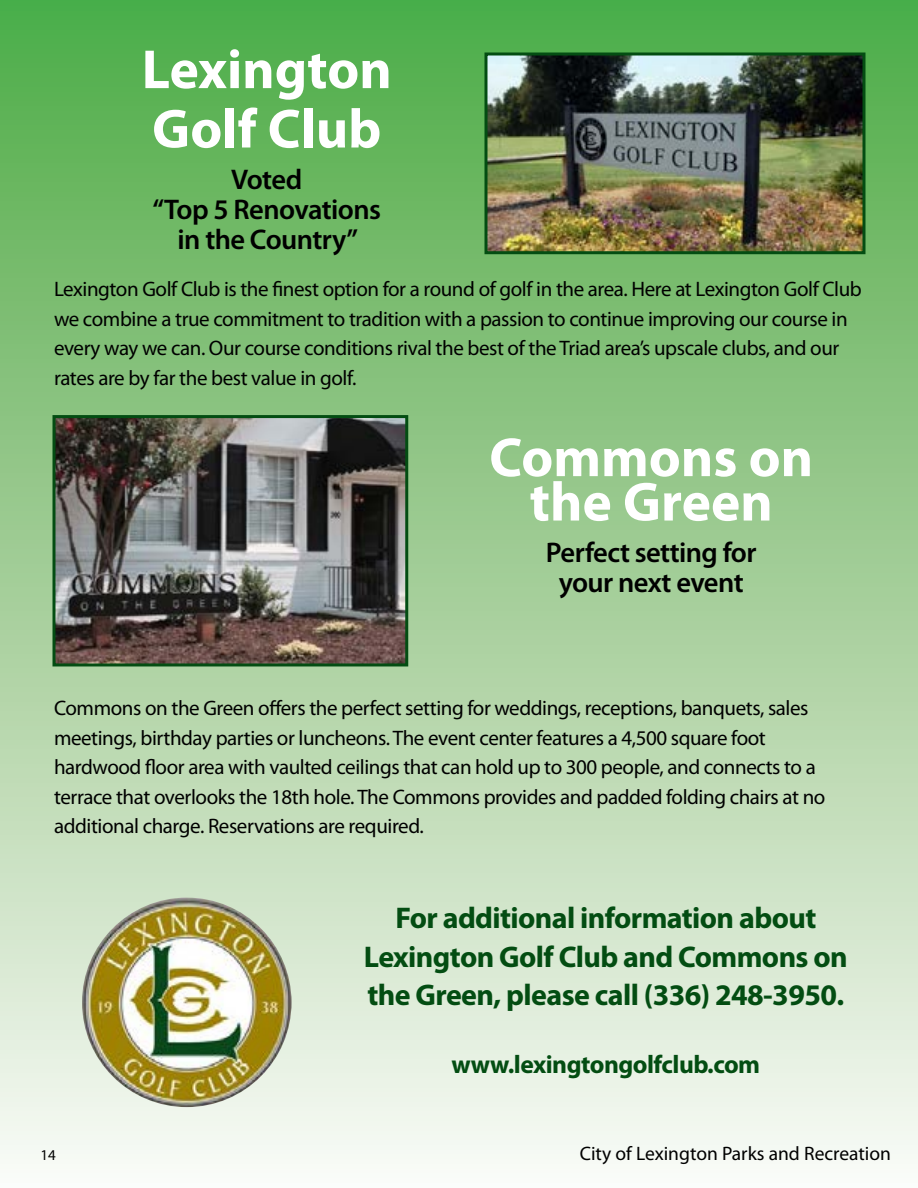
<style>
.page{position:relative;width:918px;height:1188px;background:#fff}
.page>*{position:absolute;margin:0;border:0;box-sizing:border-box;transform-origin:0 0}
.t1{font:700 55.5px/59.4px "Myriad Pro";color:#fff}
.t2{font:700 30px/38.4px "Myriad Pro";letter-spacing:-.02em;color:#034d12;text-align:center}
.t3{font:600 28.5px/30px "Myriad Pro";letter-spacing:-.02em;color:#000;text-align:center}
.t4{font:700 25.5px "Myriad Pro";letter-spacing:-.02em;color:#034d12}
.t5{font:21px/29.4px "Myriad Pro";letter-spacing:-.02em;color:#000}
.t6{font:19.5px "Myriad Pro";color:#000}
.t7{font:15px "Myriad Pro";color:#000}
</style>
<div class="page">
<div style="left:0;top:0;width:918px;height:1188px;background:linear-gradient(to bottom,#4ea944,#fbf8f4)"></div>
<img style="left:488px;top:56px;width:374px;height:194px">
<div style="left:484px;top:52px;width:382px;height:202px;border:3px solid #034d12"></div>
<img style="left:56px;top:419px;width:348px;height:243px">
<div style="left:52px;top:415px;width:356px;height:251px;border:3px solid #034d12"></div>
<img style="left:82px;top:898px;width:210px;height:209px;border-radius:105px">
<h1 class="t1" style="left:142px;top:38px;width:252px">Lexington<br>Golf Club</h1>
<h3 class="t3" style="left:152px;top:164px;width:230px">Voted<br>“Top 5 Renovations in the Country”</h3>
<p class="t5" style="left:54px;top:274px;width:809px">Lexington Golf Club is the finest option for a round of golf in the area. Here at Lexington Golf Club we combine a true commitment to tradition with a passion to continue improving our course in every way we can. Our course conditions rival the best of the Triad area’s upscale clubs, and our rates are by far the best value in golf.</p>
<h1 class="t1" style="left:489px;top:433px;width:325px;line-height:44.4px;text-align:center">Commons on the Green</h1>
<h3 class="t3" style="left:546px;top:537px;width:212px">Perfect setting for your next event</h3>
<p class="t5" style="left:54px;top:693px;width:773px">Commons on the Green offers the perfect setting for weddings, receptions, banquets, sales meetings, birthday parties or luncheons. The event center features a 4,500 square foot hardwood floor area with vaulted ceilings that can hold up to 300 people, and connects to a terrace that overlooks the 18th hole. The Commons provides and padded folding chairs at no additional charge. Reservations are required.</p>
<h2 class="t2" style="left:364px;top:898px;width:485px">For additional information about<br>Lexington Golf Club and Commons on the Green, please call (336) 248-3950.</h2>
<p class="t4" style="left:452px;top:1048px;width:310px">www.lexingtongolfclub.com</p>
<p class="t7" style="left:40px;top:1146px;width:17px">14</p>
<p class="t6" style="left:580px;top:1142px;width:313px">City of Lexington Parks and Recreation</p>
</div>
